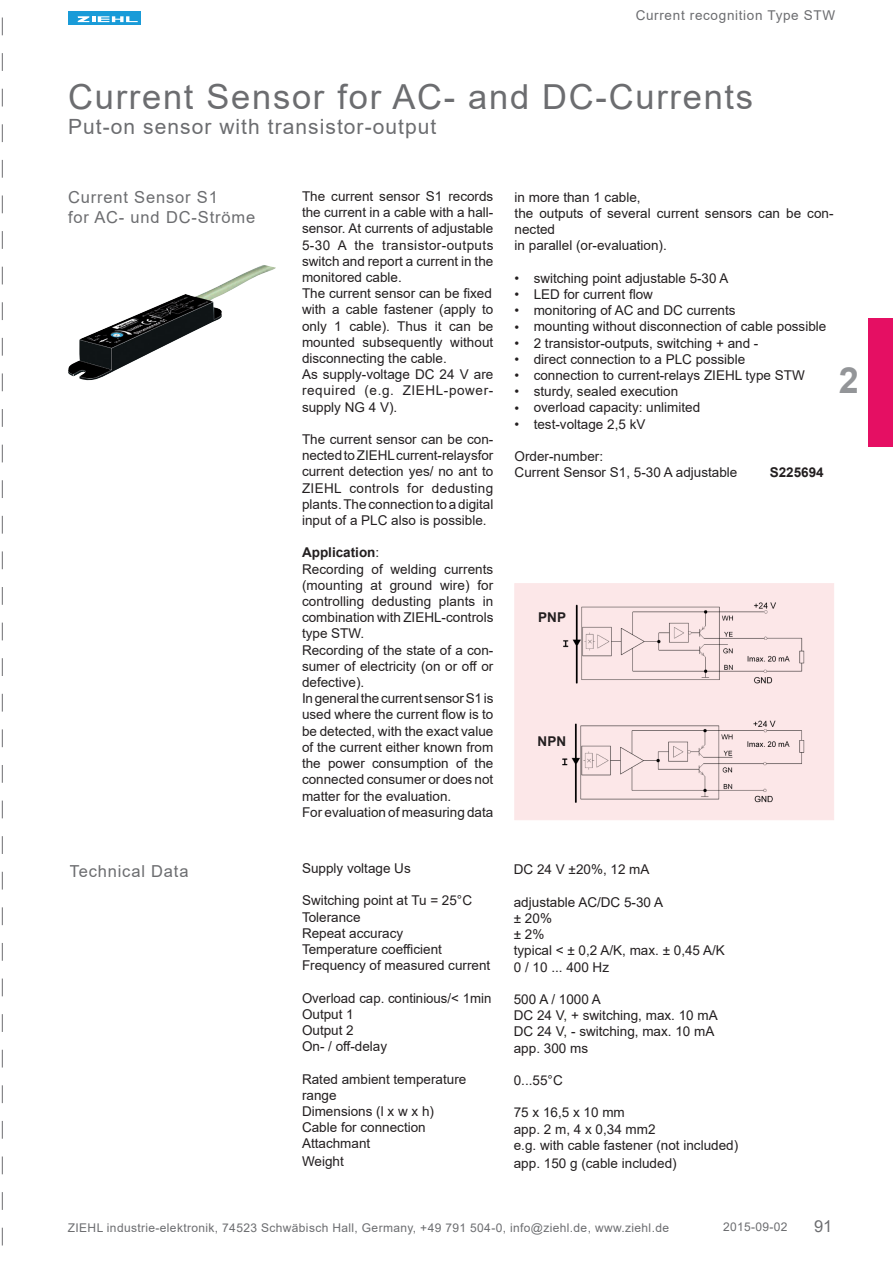
<style>
.page{position:relative;width:893px;height:1263px;background:#fff}
.page>*{position:absolute;margin:0;border:0;box-sizing:border-box;transform-origin:0 0}
.t1{font:700 36px "Arial";color:#939598}
.t2{font:34.5px "Arial";letter-spacing:.05em;color:#6c6d70}
.t3{font:21px "Arial";letter-spacing:.05em;color:#6c6d70}
.t4{font:16.5px "Arial";letter-spacing:.05em;color:#6c6d70}
.t5{font:13.5px/16.2px "Arial";color:#231f20;text-align:justify}
.t6{font:700 13.5px "Arial";color:#231f20}
.t7{font:13.5px "Arial";letter-spacing:.05em;color:#6c6d70}
.t8{font:12px "Arial";letter-spacing:.03em;color:#6c6d70}
.s1{font-weight:400}
</style>
<div class="page">
<div style="left:68px;top:11px;width:72px;height:14px;background:#199bd8"></div>
<svg style="left:78px;top:16px;width:60px;height:6px"></svg>
<svg style="left:2px;top:17px;width:1px;height:1229px"></svg>
<div style="left:515px;top:583px;width:319px;height:237px;background:#fce7e8"></div>
<img style="left:563px;top:602px;width:242px;height:82px">
<img style="left:562px;top:720px;width:243px;height:83px">
<div style="left:869px;top:318px;width:24px;height:128px;background:#e50f63"></div>
<img style="left:68px;top:265px;width:208px;height:116px">
<p class="t7" style="left:636px;top:6px;width:201px">Current recognition Type STW</p>
<p class="t2" style="left:68px;top:73px;width:686px">Current Sensor for AC- and DC-Currents</p>
<p class="t3" style="left:68px;top:113px;width:370px">Put-on sensor with transistor-output</p>
<p class="t4" style="left:68px;top:186px;width:151px">Current Sensor S1</p>
<p class="t4" style="left:68px;top:206px;width:189px">for AC- und DC-Ströme</p>
<p class="t4" style="left:70px;top:859px;width:120px">Technical Data</p>
<p class="t5" style="left:302px;top:188px;width:193px">The current sensor S1 records the current in a cable with a hall&shy;sensor. At currents of adjustable 5-30 A the transistor-outputs switch and report a current in the monitored cable.</p>
<p class="t5" style="left:302px;top:285px;width:191px">The current sensor can be fixed</p>
<p class="t5" style="left:302px;top:301px;width:193px">with a cable fastener (apply to only 1 cable). Thus it can be mounted subsequently without disconnecting the cable.</p>
<p class="t5" style="left:302px;top:366px;width:193px">As supply-voltage DC 24 V are required (e.g. ZIEHL-power&shy;supply NG 4 V).</p>
<p class="t5" style="left:302px;top:431px;width:193px">The current sensor can be con&shy;nected to ZIEHL current-relaysfor current detection yes/ no ant to ZIEHL controls for dedusting plants. The connection to a digital input of a PLC also is possible.</p>
<p class="t6" style="left:302px;top:543px;width:79px">Application<span class="s1">:</span></p>
<p class="t5" style="left:302px;top:561px;width:193px">Recording of welding currents (mounting at ground wire) for controlling dedusting plants in combination with ZIEHL-controls type STW.</p>
<p class="t5" style="left:302px;top:642px;width:193px">Recording of the state of a con&shy;sumer of electricity (on or off or defective).</p>
<p class="t5" style="left:302px;top:690px;width:193px">In general the current sensor S1 is used where the current flow is to be detected, with the exact value of the current either known from the power consumption of the connected consumer or does not matter for the evaluation.</p>
<p class="t5" style="left:302px;top:804px;width:193px">For evaluation of measuring data</p>
<p class="t5" style="left:302px;top:860px;width:110px">Supply voltage Us</p>
<p class="t5" style="left:302px;top:892px;width:172px">Switching point at Tu = 25°C</p>
<p class="t5" style="left:302px;top:908px;width:60px">Tolerance</p>
<p class="t5" style="left:302px;top:925px;width:103px">Repeat accuracy</p>
<p class="t5" style="left:302px;top:941px;width:141px">Temperature coefficient</p>
<p class="t5" style="left:302px;top:957px;width:190px">Frequency of measured current</p>
<p class="t5" style="left:302px;top:989px;width:191px">Overload cap. continious/&lt; 1min</p>
<p class="t5" style="left:302px;top:1006px;width:53px">Output 1</p>
<p class="t5" style="left:302px;top:1022px;width:53px">Output 2</p>
<p class="t5" style="left:302px;top:1038px;width:87px">On- / off-delay</p>
<p class="t5" style="left:302px;top:1070px;width:166px">Rated ambient temperature range</p>
<p class="t5" style="left:302px;top:1103px;width:134px">Dimensions (l x w x h)</p>
<p class="t5" style="left:302px;top:1119px;width:125px">Cable for connection</p>
<p class="t5" style="left:302px;top:1135px;width:70px">Attachmant</p>
<p class="t5" style="left:302px;top:1153px;width:43px">Weight</p>
<p class="t5" style="left:515px;top:189px;width:128px">in more than 1 cable,</p>
<p class="t5" style="left:515px;top:205px;width:320px">the outputs of several current sensors can be con&shy;nected</p>
<p class="t5" style="left:515px;top:237px;width:154px">in parallel (or-evaluation).</p>
<p class="t5" style="left:534px;top:270px;width:196px">switching point adjustable 5-30 A</p>
<p class="t5" style="left:534px;top:286px;width:121px">LED for current flow</p>
<p class="t5" style="left:534px;top:302px;width:203px">monitoring of AC and DC currents</p>
<p class="t5" style="left:534px;top:318px;width:294px">mounting without disconnection of cable possible</p>
<p class="t5" style="left:534px;top:335px;width:226px">2 transistor-outputs, switching + and -</p>
<p class="t5" style="left:534px;top:351px;width:213px">direct connection to a PLC possible</p>
<p class="t5" style="left:534px;top:367px;width:273px">connection to current-relays ZIEHL type STW</p>
<p class="t5" style="left:534px;top:383px;width:146px">sturdy, sealed execution</p>
<p class="t5" style="left:534px;top:399px;width:168px">overload capacity: unlimited</p>
<p class="t5" style="left:534px;top:416px;width:113px">test-voltage 2,5 kV</p>
<p class="t5" style="left:515px;top:448px;width:90px">Order-number:</p>
<p class="t5" style="left:515px;top:464px;width:224px">Current Sensor S1, 5-30 A adjustable</p>
<p class="t6" style="left:770px;top:463px;width:56px">S225694</p>
<p class="t5" style="left:514px;top:270px;width:6px">•</p>
<p class="t5" style="left:514px;top:286px;width:6px">•</p>
<p class="t5" style="left:514px;top:302px;width:6px">•</p>
<p class="t5" style="left:514px;top:319px;width:6px">•</p>
<p class="t5" style="left:514px;top:335px;width:6px">•</p>
<p class="t5" style="left:514px;top:351px;width:6px">•</p>
<p class="t5" style="left:514px;top:367px;width:6px">•</p>
<p class="t5" style="left:514px;top:383px;width:6px">•</p>
<p class="t5" style="left:514px;top:400px;width:6px">•</p>
<p class="t5" style="left:514px;top:416px;width:6px">•</p>
<p class="t1" style="left:839px;top:355px;width:22px">2</p>
<p class="t6" style="left:538px;top:608px;width:29px">PNP</p>
<p class="t6" style="left:538px;top:732px;width:30px">NPN</p>
<p class="t5" style="left:514px;top:861px;width:137px">DC 24 V ±20%, 12 mA</p>
<p class="t5" style="left:514px;top:894px;width:151px">adjustable AC/DC 5-30 A</p>
<p class="t5" style="left:514px;top:910px;width:40px">± 20%</p>
<p class="t5" style="left:514px;top:926px;width:32px">± 2%</p>
<p class="t5" style="left:514px;top:942px;width:213px">typical &lt; ± 0,2 A/K, max. ± 0,45 A/K</p>
<p class="t5" style="left:514px;top:959px;width:97px">0 / 10 ... 400 Hz</p>
<p class="t5" style="left:514px;top:991px;width:89px">500 A / 1000 A</p>
<p class="t5" style="left:514px;top:1007px;width:205px">DC 24 V, + switching, max. 10 mA</p>
<p class="t5" style="left:514px;top:1023px;width:202px">DC 24 V, - switching, max. 10 mA</p>
<p class="t5" style="left:514px;top:1040px;width:76px">app. 300 ms</p>
<p class="t5" style="left:514px;top:1072px;width:50px">0...55°C</p>
<p class="t5" style="left:514px;top:1104px;width:113px">75 x 16,5 x 10 mm</p>
<p class="t5" style="left:514px;top:1121px;width:143px">app. 2 m, 4 x 0,34 mm2</p>
<p class="t5" style="left:514px;top:1137px;width:226px">e.g. with cable fastener (not included)</p>
<p class="t5" style="left:514px;top:1155px;width:164px">app. 150 g (cable included)</p>
<p class="t8" style="left:68px;top:1219px;width:603px">ZIEHL industrie-elektronik, 74523 Schwäbisch Hall, Germany, +49 791 504-0, info@ziehl.de, www.ziehl.de</p>
<p class="t4" style="left:814px;top:1215px;width:20px">91</p>
<p class="t8" style="left:723px;top:1219px;width:66px">2015-09-02</p>
</div>
